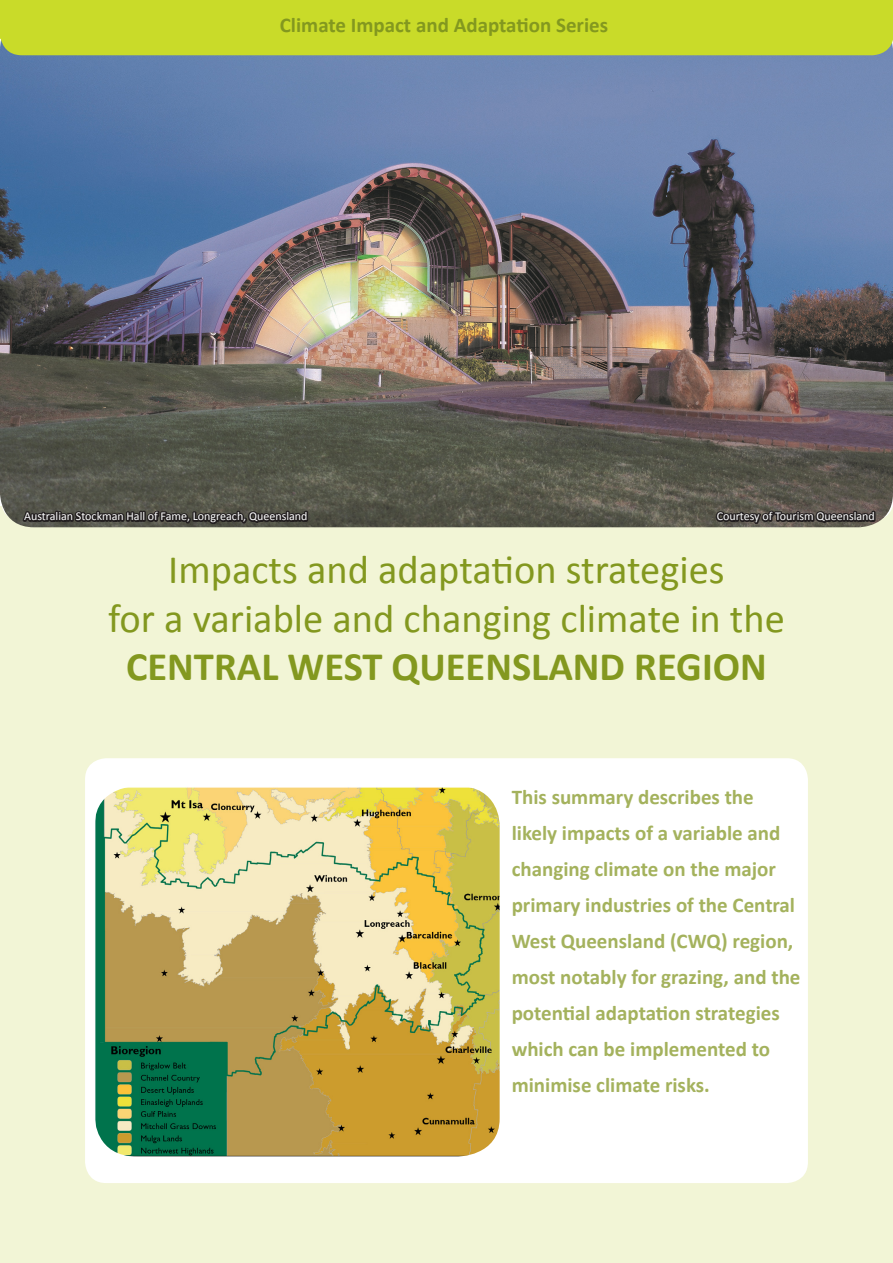
<style>
.page{position:relative;width:893px;height:1263px;background:#fff}
.page>*{position:absolute;margin:0;border:0;box-sizing:border-box;transform-origin:0 0}
.t1{font:40.5px "Calibri";color:#83981f}
.t2{font:700 40.5px "Calibri";color:#83981f}
.t3{font:700 21px/36px "Calibri";color:#a4b25d}
.t4{font:700 21px "Calibri";color:#83981f}
.t5{font:12px "Calibri";color:#fff}
</style>
<div class="page">
<div style="left:0;top:507px;width:893px;height:756px;background:#f2f5d6"></div>
<div style="left:85px;top:758px;width:723px;height:425px;background:#fff;border-radius:21px"></div>
<img style="left:0;top:55px;width:893px;height:472px">
<div style="left:0;top:0;width:893px;height:55px;background:#c9db29"></div>
<img style="left:95px;top:787px;width:405px;height:370px">
<svg style="left:714px;top:498px;width:163px;height:30px;background:#554f48"></svg>
<svg style="left:21px;top:496px;width:289px;height:32px;background:#4b4b42"></svg>
<p class="t4" style="left:280px;top:11px;width:330px">Climate Impact and Adaptation Series</p>
<p class="t5" style="left:24px;top:509px;width:285px">Australian Stockman Hall of Fame, Longreach, Queensland</p>
<p class="t5" style="left:717px;top:509px;width:160px">Courtesy of Tourism Queensland</p>
<p class="t1" style="left:168px;top:544px;width:558px">Impacts and adaptation strategies</p>
<p class="t1" style="left:108px;top:593px;width:678px">for a variable and changing climate in the</p>
<p class="t2" style="left:126px;top:641px;width:642px">CENTRAL WEST QUEENSLAND REGION</p>
<p class="t3" style="left:512px;top:778px;width:290px">This summary describes the likely impacts of a variable and changing climate on the major primary industries of the Central<br>West Queensland (CWQ) region, most notably for grazing, and the potential adaptation strategies which can be implemented to minimise climate risks.</p>
</div>
